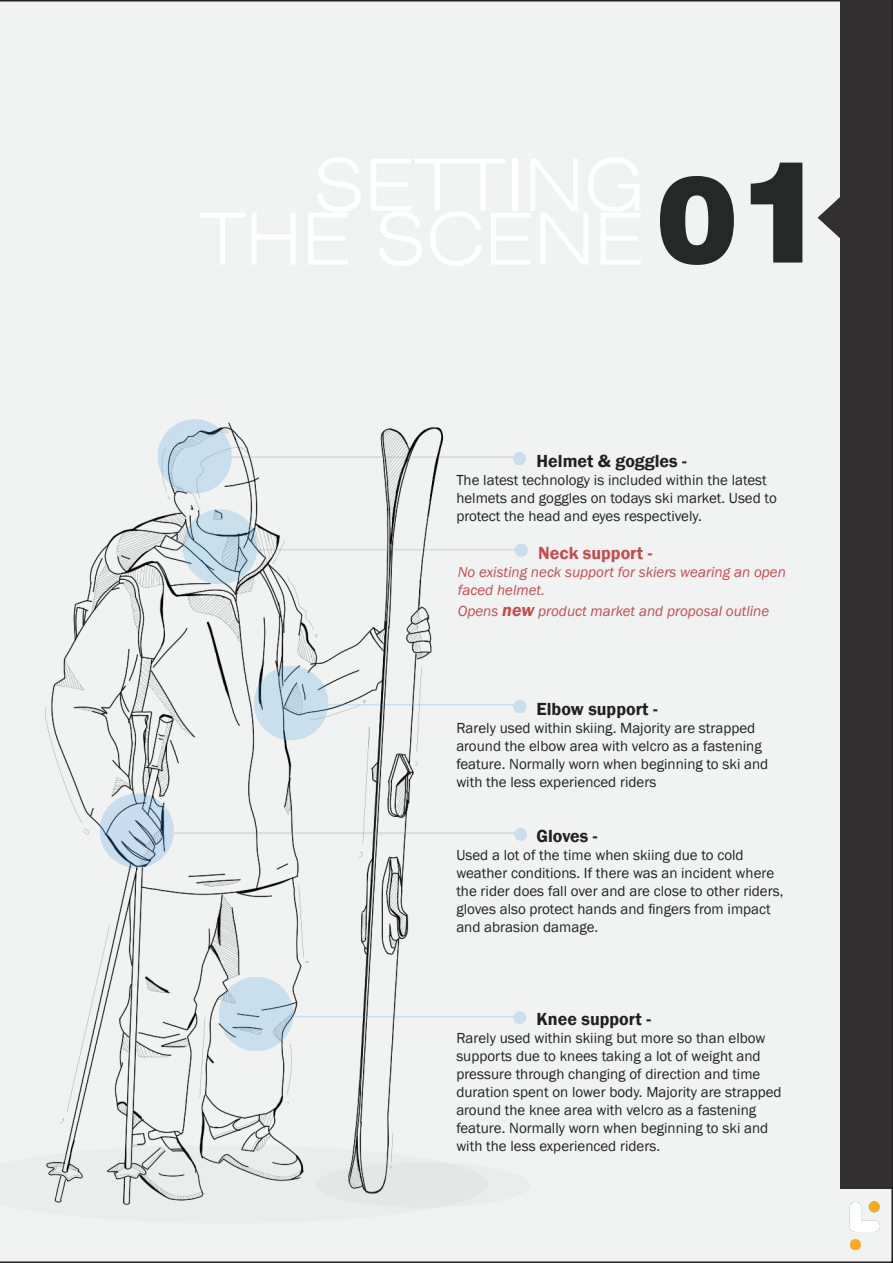
<style>
.page{position:relative;width:893px;height:1263px;background:#f1f3f3}
.page>*{position:absolute;margin:0;border:0;box-sizing:border-box;transform-origin:0 0}
.t1{font:900 120px "Swiss 721 BT";color:#262727}
.t2{font:600 18px "Franklin Gothic";color:#231f20}
.t3{font:600 18px "Franklin Gothic";color:#ba1f24}
.t4{font:15px/18px "Franklin Gothic";color:#231f20}
.t5{font:italic 15px/18px "Franklin Gothic";color:#ba1f24}
.s1{font-size:142.5px}
.s2{font-weight:600;font-size:18px}
</style>
<div class="page">
<div style="left:840px;top:89px;width:51px;height:1100px;background:#312f30"></div>
<svg style="left:818px;top:196px;width:22px;height:45px"></svg>
<div style="left:840px;top:1px;width:51px;height:93px;background:#312f30"></div>
<img style="left:0;top:393px;width:893px;height:866px">
<h1 class="t1" style="left:657px;top:147px;width:174px">0<span class="s1">1</span></h1>
<p class="t2" style="left:537px;top:450px;width:152px">Helmet &amp; goggles -</p>
<p class="t4" style="left:456px;top:471px;width:322px">The latest technology is included within the latest helmets and goggles on todays ski market. Used to protect the head and eyes respectively.</p>
<p class="t3" style="left:538px;top:542px;width:116px">Neck support -</p>
<p class="t5" style="left:458px;top:563px;width:330px">No existing neck support for skiers wearing an open faced helmet.</p>
<p class="t5" style="left:458px;top:602px;width:313px">Opens <span class="s2">new</span> product market and proposal outline</p>
<p class="t2" style="left:537px;top:698px;width:123px">Elbow support -</p>
<p class="t4" style="left:456px;top:719px;width:313px">Rarely used within skiing. Majority are strapped around the elbow area with velcro as a fastening feature. Normally worn when beginning to ski and with the less experienced riders</p>
<p class="t2" style="left:537px;top:824px;width:62px">Gloves -</p>
<p class="t4" style="left:456px;top:846px;width:329px">Used a lot of the time when skiing due to cold weather conditions. If there was an incident where the rider does fall over and are close to other riders, gloves also protect hands and fingers from impact and abrasion damage.</p>
<p class="t2" style="left:537px;top:1008px;width:116px">Knee support -</p>
<p class="t4" style="left:456px;top:1029px;width:327px">Rarely used within skiing but more so than elbow supports due to knees taking a lot of weight and pressure through changing of direction and time duration spent on lower body. Majority are strapped around the knee area with velcro as a fastening feature. Normally worn when beginning to ski and with the less experienced riders.</p>
</div>
